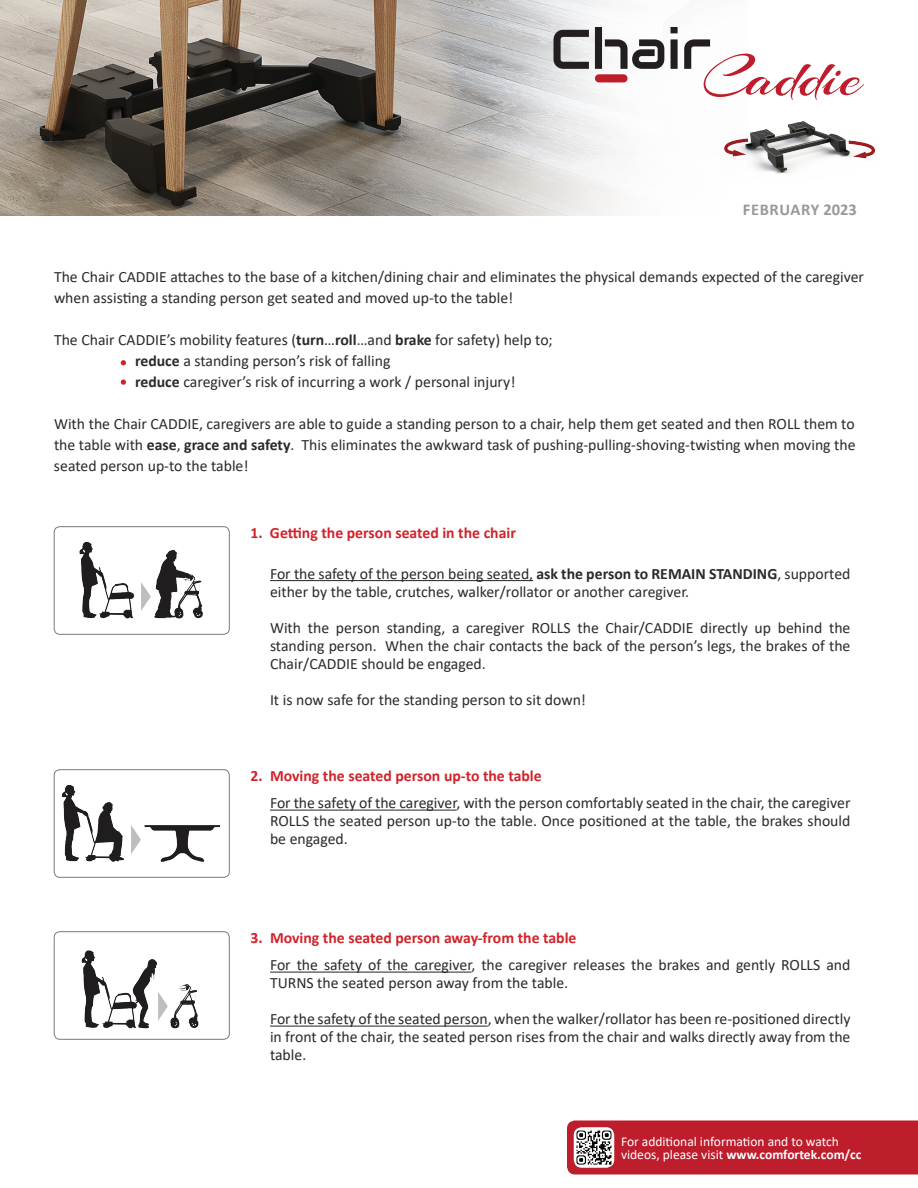
<style>
.page{position:relative;width:918px;height:1188px;background:#fff}
.page>*{position:absolute;margin:0;border:0;box-sizing:border-box;transform-origin:0 0}
.t1{font:700 16.5px "Calibri";letter-spacing:.03em;color:#989999}
.t2{font:15.75px/18px "Calibri";color:#2a2a27}
.t3{font:700 15.75px "Calibri";color:#d1232a}
.t4{font:13.5px/13.5px "Calibri";color:#fff}
.s1{font-weight:700}
</style>
<div class="page">
<img style="left:804px;top:121px;width:71px;height:40px">
<img style="left:0;top:0;width:804px;height:216px">
<svg style="left:553px;top:30px;width:36px;height:39px"></svg>
<svg style="left:595px;top:27px;width:69px;height:42px"></svg>
<svg style="left:671px;top:27px;width:7px;height:42px"></svg>
<svg style="left:684px;top:39px;width:180px;height:61px"></svg>
<div style="left:595px;top:74px;width:33px;height:8px;background:#be1d2c;border-radius:4px"></div>
<div style="left:567px;top:1120px;width:351px;height:54px;background:#be1d2c"></div>
<img style="left:574px;top:1127px;width:40px;height:41px">
<hr style="left:270px;top:580px;width:263px;height:1px;background:#2a2a27">
<hr style="left:270px;top:810px;width:187px;height:1px;background:#2a2a27">
<hr style="left:270px;top:972px;width:202px;height:1px;background:#2a2a27">
<hr style="left:270px;top:1026px;width:218px;height:1px;background:#2a2a27">
<img style="left:79px;top:542px;width:124px;height:77px">
<img style="left:81px;top:950px;width:118px;height:79px">
<img style="left:62px;top:785px;width:159px;height:77px">
<div style="left:54px;top:526px;width:176px;height:108px;border:1px solid #7d7875;border-radius:6px"></div>
<div style="left:54px;top:770px;width:176px;height:108px;border:1px solid #7d7875;border-radius:6px"></div>
<div style="left:54px;top:932px;width:176px;height:108px;border:1px solid #7d7875;border-radius:6px"></div>
<svg style="left:121px;top:360px;width:5px;height:5px"></svg>
<svg style="left:121px;top:379px;width:5px;height:6px"></svg>
<p class="t1" style="left:743px;top:198px;width:116px">February 2023</p>
<p class="t2" style="left:54px;top:266px;width:812px;line-height:21px">The Chair CADDIE attaches to the base of a kitchen/dining chair and eliminates the physical demands expected of the caregiver when assisting a standing person get seated and moved up-to the table!</p>
<p class="t2" style="left:135px;top:329px;width:419px;line-height:21px;text-indent:-81px">The Chair CADDIE’s mobility features (<span class="s1">turn</span>…<span class="s1">roll</span>…and <span class="s1">brake</span> for safety) help to; <span class="s1">reduce</span> a standing person’s risk of falling<br><span class="s1">reduce</span> caregiver’s risk of incurring a work / personal injury!</p>
<p class="t2" style="left:54px;top:413px;width:803px;line-height:21px;text-align:justify">With the Chair CADDIE, caregivers are able to guide a standing person to a chair, help them get seated and then ROLL them to the table with <span class="s1">ease</span>, <span class="s1">grace and safety</span>. This eliminates the awkward task of pushing-pulling-shoving-twisting when moving the seated person up-to the table!</p>
<p class="t3" style="left:250px;top:522px;width:14px">1.</p>
<p class="t3" style="left:270px;top:522px;width:248px">Getting the person seated in the chair</p>
<p class="t2" style="left:270px;top:564px;width:582px">For the safety of the person being seated, <span class="s1">ask the person to REMAIN STANDING</span>, supported either by the table, crutches, walker/rollator or another caregiver.</p>
<p class="t2" style="left:270px;top:618px;width:582px;text-align:justify">With the person standing, a caregiver ROLLS the Chair/CADDIE directly up behind the standing person. When the chair contacts the back of the person’s legs, the brakes of the Chair/CADDIE should be engaged.</p>
<p class="t2" style="left:270px;top:690px;width:318px">It is now safe for the standing person to sit down!</p>
<p class="t3" style="left:250px;top:765px;width:14px">2.</p>
<p class="t3" style="left:270px;top:765px;width:273px">Moving the seated person up-to the table</p>
<p class="t2" style="left:270px;top:794px;width:582px;text-align:justify">For the safety of the caregiver, with the person comfortably seated in the chair, the caregiver ROLLS the seated person up-to the table. Once positioned at the table, the brakes should be engaged.</p>
<p class="t3" style="left:250px;top:927px;width:14px">3.</p>
<p class="t3" style="left:270px;top:927px;width:308px">Moving the seated person away-from the table</p>
<p class="t2" style="left:270px;top:956px;width:582px">For the safety of the caregiver, the caregiver releases the brakes and gently ROLLS and<br>TURNS the seated person away from the table.</p>
<p class="t2" style="left:270px;top:1010px;width:582px;text-align:justify">For the safety of the seated person, when the walker/rollator has been re-positioned directly in front of the chair, the seated person rises from the chair and walks directly away from the table.</p>
<p class="t4" style="left:621px;top:1134px;width:242px">For additional information and to watch videos, please visit <span class="s1">www.comfortek.com/cc</span></p>
</div>
